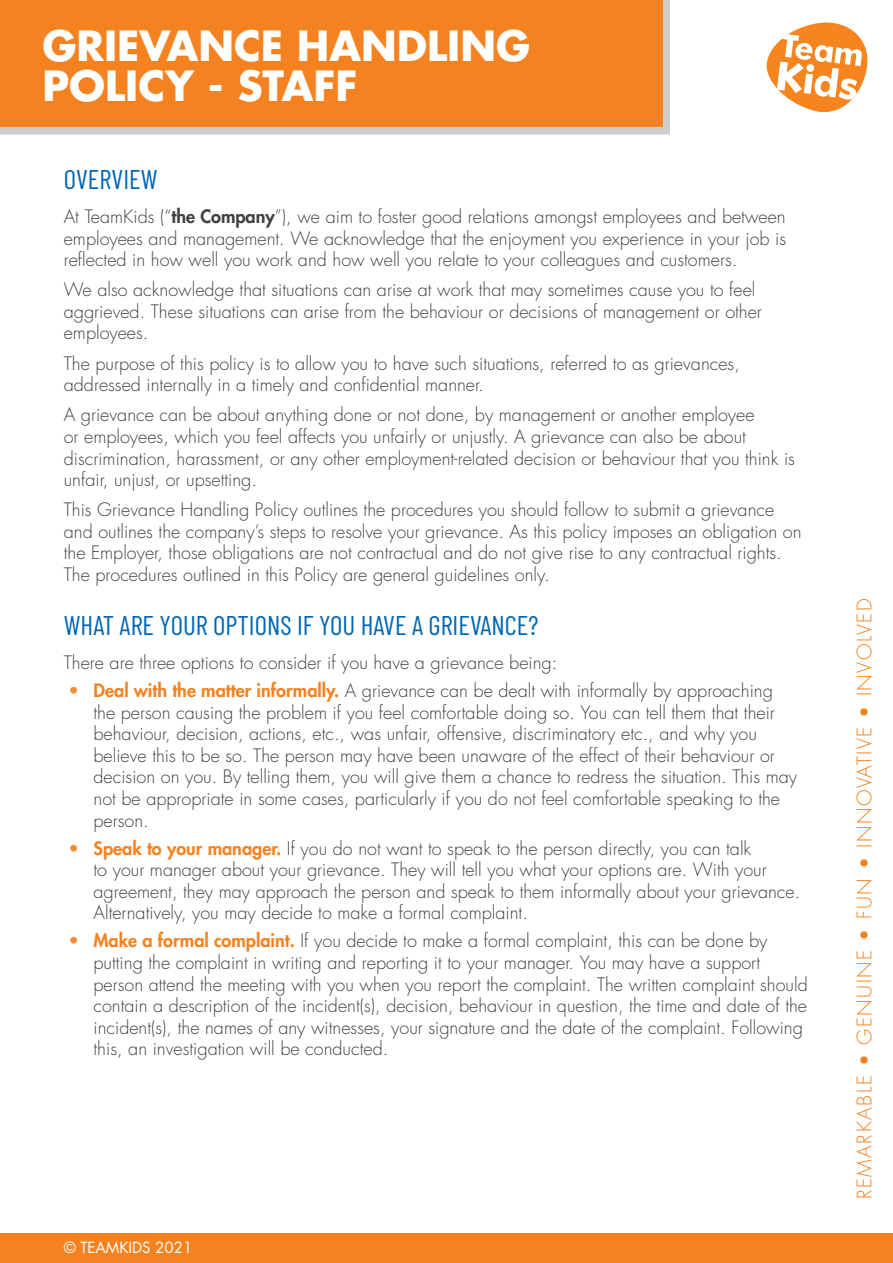
<style>
.page{position:relative;width:893px;height:1263px;background:#fff}
.page>*{position:absolute;margin:0;border:0;box-sizing:border-box;transform-origin:0 0}
.t1{font:700 40.5px/40.5px "Futura Std";color:#fff}
.Heading_1{font:27px "Barlow Condensed";color:#0066b3}
.t2{font:300 19.5px "Futura Std";letter-spacing:.08em;color:#f58220}
.Body{font:300 18px/21.6px "Futura Std";color:#414042}
.t3{font:15px "Futura Std";color:#fff}
.s1{font-weight:800}
.s2{color:#f78d33}
.s3{font-weight:800;color:#f58220}
</style>
<div class="page">
<svg style="left:767px;top:23px;width:100px;height:89px"></svg>
<div style="left:0;top:0;width:670px;height:134px;background:#cdcdcd"></div>
<div style="left:0;top:0;width:663px;height:127px;background:#f58220"></div>
<div style="left:0;top:1233px;width:893px;height:30px;background:#f58220"></div>
<p class="t1" style="left:43px;top:25px;width:489px">GRIEVANCE HANDLING<br>POLICY - STAFF</p>
<p class="Heading_1" style="left:64px;top:160px;width:95px">OVERVIEW</p>
<p class="Body" style="left:64px;top:206px;width:724px;text-align:justify">At TeamKids (“<span class="s1">the Company</span>”), we aim to foster good relations amongst employees and between employees and management. We acknowledge that the enjoyment you experience in your job is reflected in how well you work and how well you relate to your colleagues and customers.</p>
<p class="Body" style="left:64px;top:279px;width:700px">We also acknowledge that situations can arise at work that may sometimes cause you to feel aggrieved. These situations can arise from the behaviour or decisions of management or other employees.</p>
<p class="Body" style="left:64px;top:353px;width:678px">The purpose of this policy is to allow you to have such situations, referred to as grievances, addressed internally in a timely and confidential manner.</p>
<p class="Body" style="left:64px;top:404px;width:733px">A grievance can be about anything done or not done, by management or another employee<br>or employees, which you feel affects you unfairly or unjustly. A grievance can also be about discrimination, harassment, or any other employment-related decision or behaviour that you think is unfair, unjust, or upsetting.</p>
<p class="Body" style="left:64px;top:499px;width:739px">This Grievance Handling Policy outlines the procedures you should follow to submit a grievance and outlines the company’s steps to resolve your grievance. As this policy imposes an obligation on the Employer, those obligations are not contractual and do not give rise to any contractual rights.<br>The procedures outlined in this Policy are general guidelines only.</p>
<p class="Heading_1" style="left:64px;top:606px;width:476px">WHAT ARE YOUR OPTIONS IF YOU HAVE A GRIEVANCE?</p>
<p class="Body" style="left:64px;top:652px;width:495px">There are three options to consider if you have a grievance being:</p>
<p class="Body" style="left:94px;top:680px;width:705px;text-indent:-26px"><span class="s2">•</span> <span class="s3">Deal with the matter informally.</span> A grievance can be dealt with informally by approaching the person causing the problem if you feel comfortable doing so. You can tell them that their behaviour, decision, actions, etc., was unfair, offensive, discriminatory etc., and why you believe this to be so. The person may have been unaware of the effect of their behaviour or decision on you. By telling them, you will give them a chance to redress the situation. This may not be appropriate in some cases, particularly if you do not feel comfortable speaking to the person.</p>
<p class="Body" style="left:94px;top:838px;width:708px;text-indent:-26px"><span class="s2">•</span> <span class="s3">Speak to your manager.</span> If you do not want to speak to the person directly, you can talk<br>to your manager about your grievance. They will tell you what your options are. With your agreement, they may approach the person and speak to them informally about your grievance.<br>Alternatively, you may decide to make a formal complaint.</p>
<p class="Body" style="left:94px;top:930px;width:716px;text-indent:-26px"><span class="s2">•</span> <span class="s3">Make a formal complaint.</span> If you decide to make a formal complaint, this can be done by putting the complaint in writing and reporting it to your manager. You may have a support person attend the meeting with you when you report the complaint. The written complaint should contain a description of the incident(s), decision, behaviour in question, the time and date of the incident(s), the names of any witnesses, your signature and the date of the complaint. Following this, an investigation will be conducted.</p>
<p class="t3" style="left:64px;top:1238px;width:130px">© TEAMKIDS 2021</p>
<p class="t2" style="left:853px;top:1199px;width:602px;rotate:-90deg">REMARKABLE • GENUINE • FUN • INNOVATIVE • INVOLVED</p>
</div>
